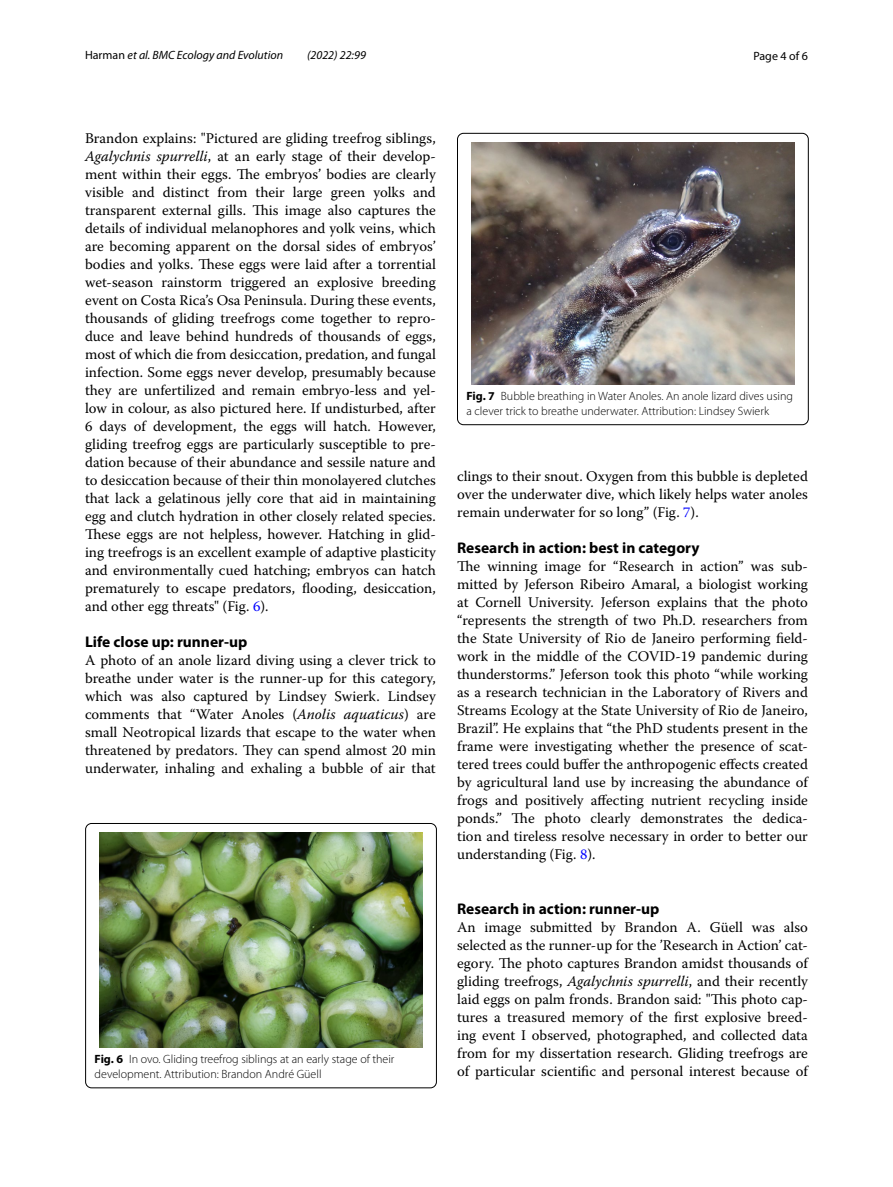
<style>
.page{position:relative;width:893px;height:1187px;background:#fff}
.page>*{position:absolute;margin:0;border:0;box-sizing:border-box;transform-origin:0 0}
.t1{font:700 15.45px "Myriad Pro";color:#000}
.t2{font:14.7px/18px "Warnock Pro";color:#000;text-align:justify}
.t3{font:300 12px/15px "Myriad Pro";color:#000}
.t4{font:italic 12px "Myriad Pro";color:#000}
.t5{font:12px "Myriad Pro";color:#000}
.s1{font-style:normal}
.s2{font-style:italic}
.s3{color:#00f}
.s4{font-weight:700}
</style>
<div class="page">
<img style="left:99px;top:832px;width:324px;height:215px">
<div style="left:85px;top:823px;width:352px;height:264px;border:1px solid #000;border-radius:6px"></div>
<img style="left:471px;top:142px;width:323px;height:243px">
<div style="left:457px;top:133px;width:351px;height:292px;border:1px solid #000;border-radius:6px"></div>
<p class="t4" style="left:85px;top:48px;width:200px"><span class="s1">Harman</span> et al. BMC Ecology and Evolution</p>
<p class="t4" style="left:307px;top:48px;width:60px">(2022) 22:99</p>
<p class="t5" style="left:753px;top:48px;width:56px">Page 4 of 6</p>
<p class="t2" style="left:85px;top:128px;width:352px">Brandon explains: "Pictured are gliding treefrog siblings, <span class="s2">Agalychnis spurrelli</span>, at an early stage of their develop&shy;ment within their eggs. The embryos’ bodies are clearly visible and distinct from their large green yolks and transparent external gills. This image also captures the details of individual melanophores and yolk veins, which are becoming apparent on the dorsal sides of embryos’ bodies and yolks. These eggs were laid after a torrential wet-season rainstorm triggered an explosive breeding event on Costa Rica’s Osa Peninsula. During these events, thousands of gliding treefrogs come together to repro&shy;duce and leave behind hundreds of thousands of eggs, most of which die from desiccation, predation, and fungal infection. Some eggs never develop, presumably because they are unfertilized and remain embryo-less and yel&shy;low in colour, as also pictured here. If undisturbed, after 6 days of development, the eggs will hatch. However, gliding treefrog eggs are particularly susceptible to pre&shy;dation because of their abundance and sessile nature and to desiccation because of their thin monolayered clutches that lack a gelatinous jelly core that aid in maintaining egg and clutch hydration in other closely related species.<br>These eggs are not helpless, however. Hatching in glid&shy;ing treefrogs is an excellent example of adaptive plasticity and environmentally cued hatching; embryos can hatch prematurely to escape predators, flooding, desiccation, and other egg threats" (Fig. <span class="s3">6</span>).</p>
<p class="t1" style="left:85px;top:631px;width:164px">Life close up: runner‑up</p>
<p class="t2" style="left:85px;top:650px;width:352px">A photo of an anole lizard diving using a clever trick to breathe under water is the runner-up for this category, which was also captured by Lindsey Swierk. Lindsey comments that “Water Anoles (<span class="s2">Anolis aquaticus</span>) are small Neotropical lizards that escape to the water when threatened by predators. They can spend almost 20 min underwater, inhaling and exhaling a bubble of air that</p>
<p class="t3" style="left:95px;top:1051px;width:301px"><span class="s4">Fig. 6</span> In ovo. Gliding treefrog siblings at an early stage of their development. Attribution: Brandon André Güell</p>
<p class="t3" style="left:466px;top:388px;width:328px"><span class="s4">Fig. 7</span> Bubble breathing in Water Anoles. An anole lizard dives using a clever trick to breathe underwater. Attribution: Lindsey Swierk</p>
<p class="t2" style="left:457px;top:466px;width:352px">clings to their snout. Oxygen from this bubble is depleted over the underwater dive, which likely helps water anoles remain underwater for so long” (Fig. <span class="s3">7</span>).</p>
<p class="t1" style="left:457px;top:537px;width:244px">Research in action: best in category</p>
<p class="t2" style="left:457px;top:556px;width:352px">The winning image for “Research in action” was sub&shy;mitted by Jeferson Ribeiro Amaral, a biologist working at Cornell University. Jeferson explains that the photo “represents the strength of two Ph.D. researchers from the State University of Rio de Janeiro performing field&shy;work in the middle of the COVID-19 pandemic during thunderstorms.” Jeferson took this photo “while working as a research technician in the Laboratory of Rivers and Streams Ecology at the State University of Rio de Janeiro, Brazil”. He explains that “the PhD students present in the frame were investigating whether the presence of scat&shy;tered trees could buffer the anthropogenic effects created by agricultural land use by increasing the abundance of frogs and positively affecting nutrient recycling inside ponds.” The photo clearly demonstrates the dedica&shy;tion and tireless resolve necessary in order to better our understanding (Fig. <span class="s3">8</span>).</p>
<p class="t1" style="left:457px;top:898px;width:204px">Research in action: runner‑up</p>
<p class="t2" style="left:457px;top:917px;width:352px">An image submitted by Brandon A. Güell was also selected as the runner-up for the ’Research in Action’ cat&shy;egory. The photo captures Brandon amidst thousands of gliding treefrogs, <span class="s2">Agalychnis spurrelli</span>, and their recently laid eggs on palm fronds. Brandon said: "This photo cap&shy;tures a treasured memory of the first explosive breed&shy;ing event I observed, photographed, and collected data from for my dissertation research. Gliding treefrogs are of particular scientific and personal interest because of</p>
</div>
